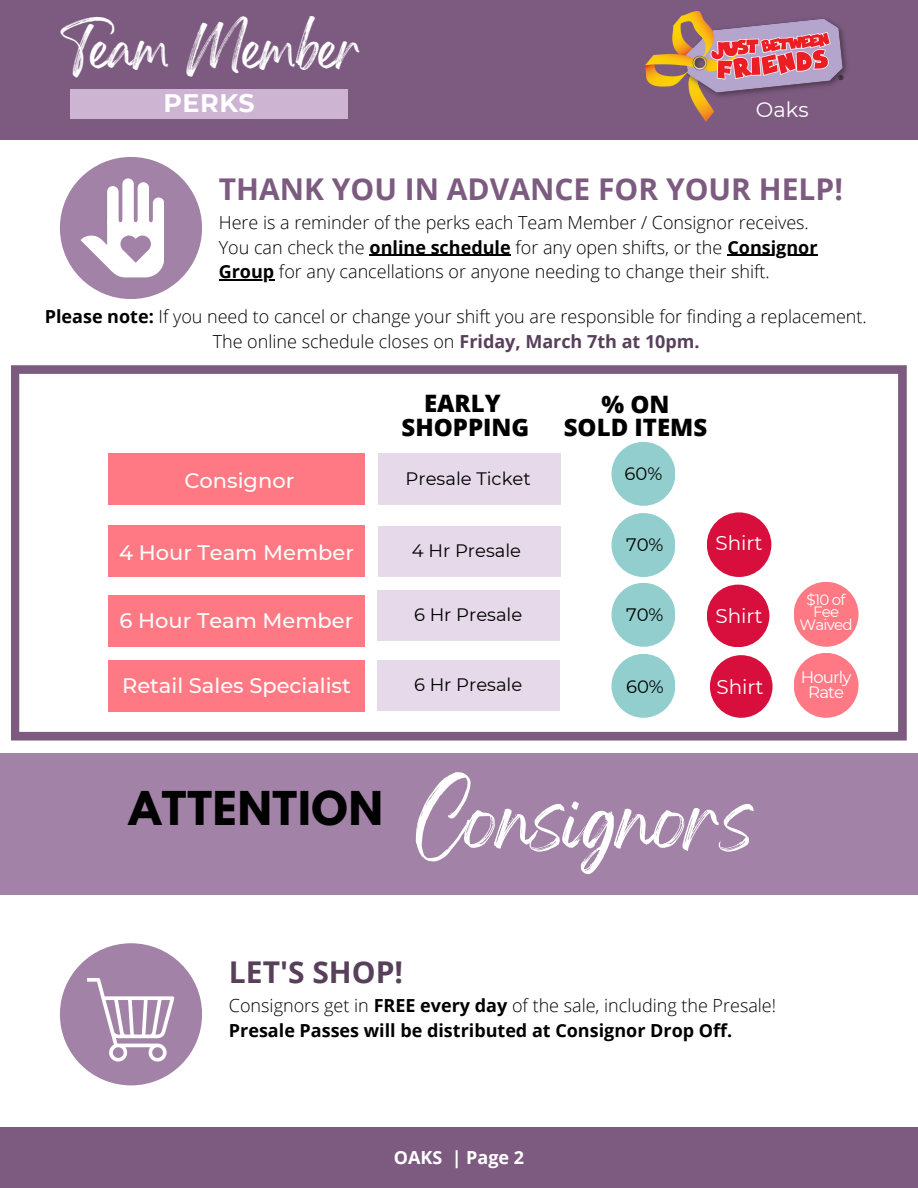
<style>
.page{position:relative;width:918px;height:1188px;background:#fff}
.page>*{position:absolute;margin:0;border:0;box-sizing:border-box;transform-origin:0 0}
.t1{font:62.25px "Gellatio";color:#fff}
.t2{font:700 41.25px "League Spartan";letter-spacing:.02em;color:#000}
.t3{font:40.65px "Gellatio";color:#fff}
.t4{font:700 30px "Open Sans";color:#7d5b81}
.t5{font:700 30px "Open Sans";color:#58405b}
.t6{font:700 25.35px "Montserrat";letter-spacing:.02em;color:#fff}
.t7{font:800 24px/23.7px "Open Sans";color:#000;text-align:center}
.t8{font:500 21px "Montserrat";color:#fcfdfb}
.t9{font:21px "Montserrat";color:#fff}
.t10{font:19.95px "Montserrat";color:#fff}
.t11{font:300 18px "Open Sans";color:#000}
.t12{font:18px "Montserrat";color:#000}
.t13{font:700 18px "Open Sans";color:#000}
.t14{font:700 18px "Open Sans";color:#fff}
.t15{font:16.5px "Montserrat";letter-spacing:-.05em;color:#fff}
.t16{font:15px "Montserrat";letter-spacing:-.05em;color:#fff}
.s1{font-weight:700}
.s2{font-weight:700;color:#58405b}
</style>
<div class="page">
<div style="left:0;top:746px;width:918px;height:149px;background:#a282a6"></div>
<div style="left:0;top:0;width:918px;height:140px;background:#7d5b81"></div>
<div style="left:0;top:148px;width:918px;height:604px;background:#fff"></div>
<div style="left:0;top:1126px;width:918px;height:62px;background:#7d5b81"></div>
<div style="left:0;top:902px;width:918px;height:225px;background:#fff"></div>
<svg style="left:11px;top:365px;width:896px;height:376px"></svg>
<div style="left:612px;top:442px;width:63px;height:64px;background:#92cecd;border-radius:50%"></div>
<div style="left:612px;top:513px;width:63px;height:64px;background:#92cecd;border-radius:50%"></div>
<div style="left:612px;top:583px;width:63px;height:64px;background:#92cecd;border-radius:50%"></div>
<div style="left:108px;top:453px;width:257px;height:52px;background:#ff7984"></div>
<div style="left:108px;top:525px;width:257px;height:52px;background:#ff7984"></div>
<div style="left:108px;top:595px;width:257px;height:52px;background:#ff7984"></div>
<div style="left:379px;top:453px;width:182px;height:52px;background:#e6d9e9"></div>
<div style="left:379px;top:526px;width:182px;height:51px;background:#e6d9e9"></div>
<div style="left:377px;top:591px;width:182px;height:50px;background:#e6d9e9"></div>
<div style="left:60px;top:157px;width:142px;height:142px;background:#a282a6;border-radius:50%"></div>
<div style="left:60px;top:943px;width:142px;height:142px;background:#a282a6;border-radius:50%"></div>
<div style="left:707px;top:585px;width:62px;height:62px;background:#d80f3d;border-radius:50%"></div>
<div style="left:794px;top:582px;width:65px;height:65px;background:#ff7984;border-radius:50%"></div>
<div style="left:707px;top:512px;width:64px;height:65px;background:#d80f3d;border-radius:50%"></div>
<svg style="left:81px;top:178px;width:83px;height:99px"></svg>
<svg style="left:87px;top:978px;width:87px;height:83px"></svg>
<hr style="left:370px;top:255px;width:141px;height:1px;background:#000">
<hr style="left:727px;top:255px;width:91px;height:1px;background:#000">
<hr style="left:219px;top:280px;width:55px;height:1px;background:#000">
<div style="left:108px;top:661px;width:257px;height:51px;background:#ff7984"></div>
<div style="left:377px;top:661px;width:182px;height:50px;background:#e6d9e9"></div>
<div style="left:612px;top:654px;width:63px;height:64px;background:#92cecd;border-radius:50%"></div>
<div style="left:710px;top:655px;width:63px;height:63px;background:#d80f3d;border-radius:50%"></div>
<div style="left:794px;top:653px;width:65px;height:65px;background:#ff7984;border-radius:50%"></div>
<div style="left:71px;top:89px;width:277px;height:29px;background:#cdb4d3"></div>
<img style="left:645px;top:12px;width:202px;height:110px">
<h6 class="t3" style="left:61px;top:39px;width:303px">Team Member</h6>
<p class="t6" style="left:164px;top:87px;width:93px">PERKS</p>
<p class="t9" style="left:756px;top:96px;width:54px">Oaks</p>
<p class="t4" style="left:219px;top:168px;width:626px">THANK YOU IN ADVANCE FOR YOUR HELP!</p>
<p class="t11" style="left:219px;top:210px;width:592px">Here is a reminder of the perks each Team Member / Consignor receives.</p>
<p class="t11" style="left:219px;top:234px;width:600px">You can check the <span class="s1">online schedule</span> for any open shifts, or the <span class="s1">Consignor</span></p>
<p class="t11" style="left:219px;top:259px;width:553px"><span class="s1">Group</span> for any cancellations or anyone needing to change their shift.</p>
<p class="t11" style="left:45px;top:304px;width:823px"><span class="s1">Please note:</span> If you need to cancel or change your shift you are responsible for finding a replacement.</p>
<p class="t11" style="left:213px;top:329px;width:489px">The online schedule closes on <span class="s2">Friday, March 7th at 10pm.</span></p>
<p class="t7" style="left:402px;top:391px;width:129px">EARLY<br>SHOPPING</p>
<h4 class="t7" style="left:564px;top:391px;width:145px">% ON<br>SOLD ITEMS</h4>
<p class="t8" style="left:184px;top:467px;width:111px">Consignor</p>
<p class="t12" style="left:406px;top:467px;width:127px">Presale Ticket</p>
<p class="t12" style="left:625px;top:462px;width:39px">60%</p>
<p class="t8" style="left:119px;top:540px;width:236px">4 Hour Team Member</p>
<h3 class="t12" style="left:412px;top:539px;width:111px">4 Hr Presale</h3>
<h5 class="t12" style="left:626px;top:533px;width:39px">70%</h5>
<h6 class="t10" style="left:716px;top:531px;width:49px">Shirt</h6>
<p class="t8" style="left:120px;top:607px;width:235px">6 Hour Team Member</p>
<h4 class="t12" style="left:414px;top:604px;width:110px">6 Hr Presale</h4>
<p class="t12" style="left:626px;top:604px;width:39px">70%</p>
<p class="t10" style="left:716px;top:604px;width:49px">Shirt</p>
<p class="t16" style="left:806px;top:590px;width:41px">$10 of</p>
<p class="t16" style="left:813px;top:603px;width:28px">Fee</p>
<h6 class="t16" style="left:800px;top:615px;width:55px">Waived</h6>
<p class="t8" style="left:122px;top:673px;width:230px">Retail Sales Specialist</p>
<p class="t12" style="left:414px;top:674px;width:110px">6 Hr Presale</p>
<p class="t12" style="left:626px;top:675px;width:39px">60%</p>
<p class="t10" style="left:716px;top:674px;width:49px">Shirt</p>
<h5 class="t15" style="left:801px;top:667px;width:52px">Hourly</h5>
<p class="t15" style="left:808px;top:682px;width:37px">Rate</p>
<h5 class="t2" style="left:129px;top:788px;width:256px">ATTENTION</h5>
<p class="t1" style="left:415px;top:805px;width:340px">Consignors</p>
<h5 class="t5" style="left:229px;top:951px;width:176px">LET'S SHOP!</h5>
<h4 class="t11" style="left:229px;top:993px;width:549px">Consignors get in <span class="s1">FREE every day</span> of the sale, including the Presale!</h4>
<p class="t13" style="left:229px;top:1017px;width:505px">Presale Passes will be distributed at Consignor Drop Off.</p>
<h6 class="t14" style="left:394px;top:1145px;width:132px">OAKS | Page 2</h6>
</div>
